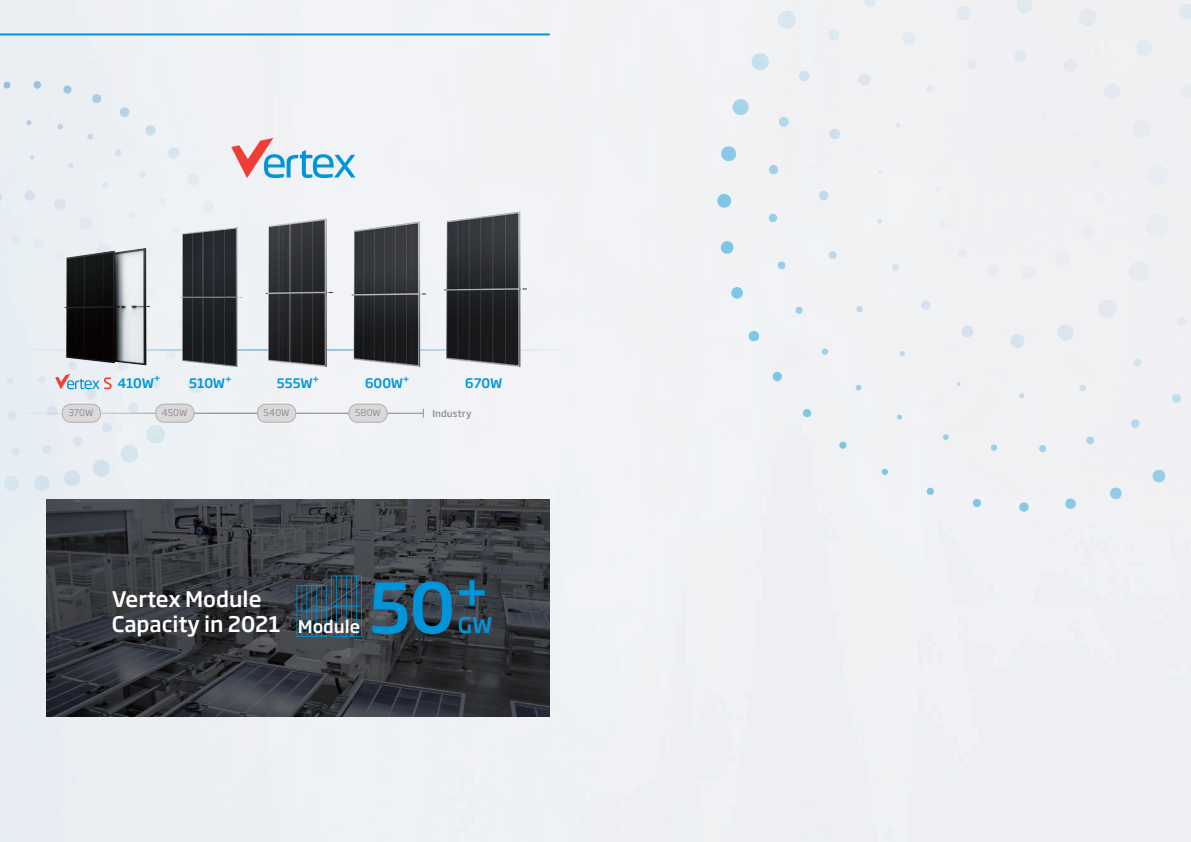
<style>
.page{position:relative;width:1191px;height:842px;background:#f0f2f4}
.page>*{position:absolute;margin:0;border:0;box-sizing:border-box;transform-origin:0 0}
.t1{font:500 68.1px "Soho Gothic Pro";color:#0095d9}
.t2{font:500 49.3px "Soho Gothic Pro";color:#0095d9}
.t3{font:500 21.5px "Soho Gothic Pro";color:#0095d9}
.t4{font:500 21.2px/25.4px "Soho Gothic Pro";color:#fff}
.t5{font:500 13px "Soho Gothic Pro";letter-spacing:-.015em;color:#0095d9}
.t6{font:9.3px "Soho Gothic Pro";color:#929397}
.t7{font:500 9.3px "Soho Gothic Pro";letter-spacing:.01em;color:#929397}
.s1{font-size:17.3px}
</style>
<div class="page">
<div style="left:0;top:81px;width:230px;height:409px;background:#ebf0f4"></div>
<div style="left:717px;top:0;width:474px;height:511px;background:#f1f1f4"></div>
<hr style="left:0;top:33px;width:550px;height:2px;background:#0095d9">
<img style="left:46px;top:500px;width:504px;height:216px">
<svg style="left:296px;top:575px;width:66px;height:62px;background:#2f4a59"></svg>
<svg style="left:231px;top:138px;width:124px;height:40px"></svg>
<hr style="left:15px;top:350px;width:554px;height:1px;background:#fff">
<hr style="left:15px;top:413px;width:408px;height:1px;background:#fff">
<img style="left:63px;top:248px;width:92px;height:121px">
<img style="left:180px;top:228px;width:61px;height:139px">
<img style="left:265px;top:218px;width:67px;height:149px">
<img style="left:352px;top:222px;width:74px;height:145px">
<img style="left:444px;top:211px;width:82px;height:156px">
<div style="left:62px;top:404px;width:38px;height:18px;background:#dad8d8;border-radius:8px"></div>
<div style="left:62px;top:404px;width:39px;height:19px;border:1px solid #aeafb1;border-radius:8px"></div>
<div style="left:156px;top:404px;width:38px;height:18px;background:#dad8d8;border-radius:8px"></div>
<div style="left:155px;top:404px;width:39px;height:19px;border:1px solid #aeafb1;border-radius:8px"></div>
<div style="left:257px;top:404px;width:39px;height:18px;background:#dad8d8;border-radius:8px"></div>
<div style="left:257px;top:404px;width:39px;height:19px;border:1px solid #aeafb1;border-radius:8px"></div>
<div style="left:349px;top:404px;width:38px;height:18px;background:#dad8d8;border-radius:8px"></div>
<div style="left:348px;top:404px;width:39px;height:19px;border:1px solid #aeafb1;border-radius:8px"></div>
<svg style="left:55px;top:374px;width:57px;height:15px"></svg>
<p class="t5" style="left:118px;top:373px;width:45px">410W<sup>+</sup></p>
<p class="t5" style="left:277px;top:373px;width:44px">555W<sup>+</sup></p>
<p class="t5" style="left:365px;top:373px;width:46px">600W<sup>+</sup></p>
<p class="t5" style="left:465px;top:373px;width:39px">670W</p>
<p class="t5" style="left:189px;top:373px;width:44px">510W<sup>+</sup></p>
<p class="t6" style="left:68px;top:406px;width:27px">370W</p>
<p class="t6" style="left:162px;top:406px;width:27px">450W</p>
<p class="t6" style="left:263px;top:406px;width:28px">540W</p>
<p class="t6" style="left:355px;top:406px;width:27px">580W</p>
<p class="t7" style="left:432px;top:406px;width:41px">Industry</p>
<h2 class="t2" style="left:455px;top:555px;width:35px">+</h2>
<p class="t4" style="left:112px;top:585px;width:250px">Vertex Module<br>Capacity in 2021 <span class="s1">Module</span></p>
<h1 class="t1" style="left:369px;top:554px;width:88px">50</h1>
<p class="t3" style="left:458px;top:608px;width:36px">GW</p>
</div>
